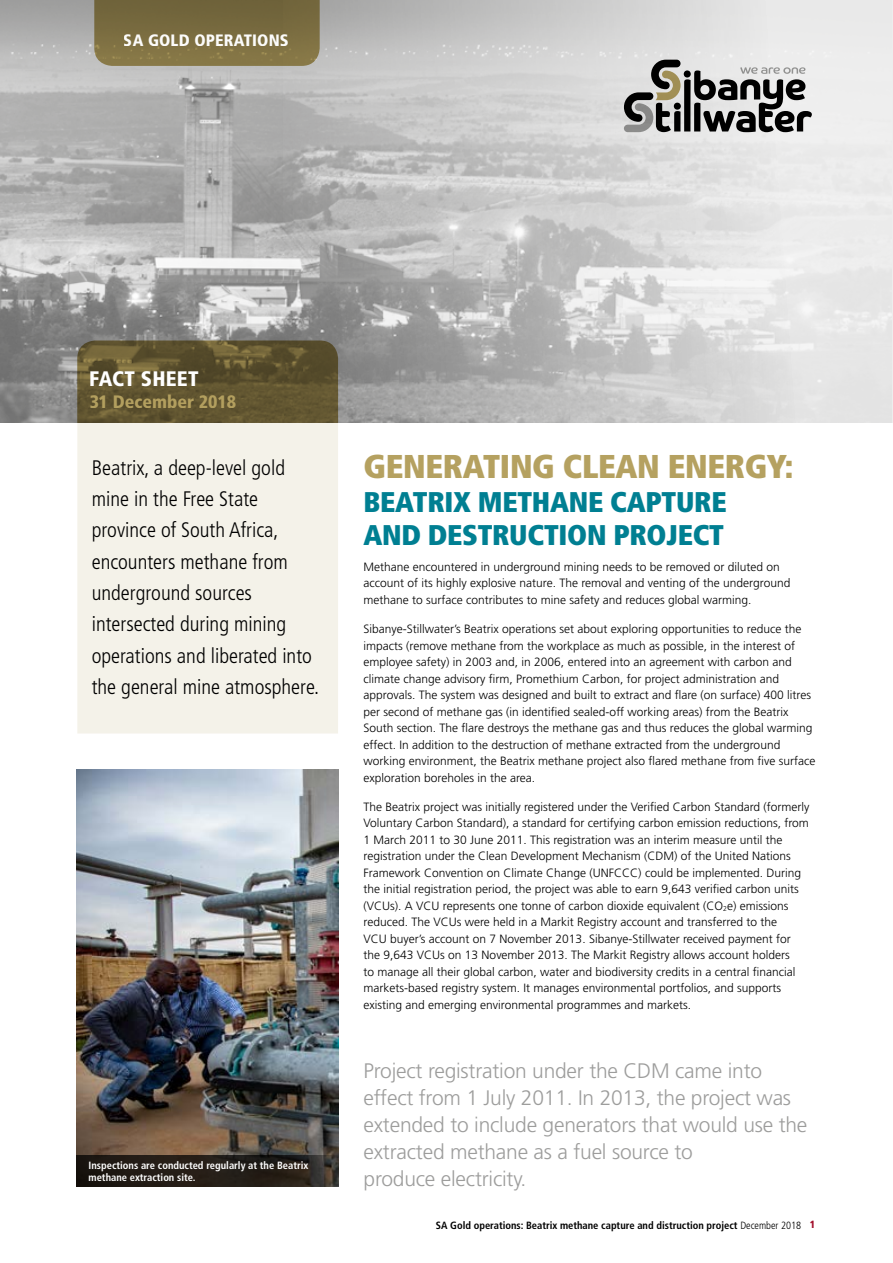
<style>
.page{position:relative;width:893px;height:1263px;background:#fff}
.page>*{position:absolute;margin:0;border:0;box-sizing:border-box;transform-origin:0 0}
.Heading_1{font:900 condensed 33px "Frutiger";letter-spacing:-.01em;color:#b5a160}
.Heading_1-2{font:900 condensed 28.5px/33.5px "Frutiger";letter-spacing:-.01em;color:#007f92}
.Body_copy{font:300 condensed 21px/31.3px "Frutiger";color:#000}
.Body_copy-2{font:300 21px/27px "Frutiger";letter-spacing:-.01em;color:#9d9d9c}
.Main_heading{font:900 condensed 21px "Frutiger";letter-spacing:.01em;color:#fff}
.t1{font:900 condensed 18px "Frutiger";color:#b5a160}
.t2{font:900 condensed 16.5px "Frutiger";letter-spacing:.01em;color:#fff}
.Body_copy-3{font:300 12px/16.5px "Frutiger";color:#000}
.Heading_1-3{font:700 condensed 10.5px "Frutiger";color:#000}
.Image_captions{font:700 condensed 10.5px/12px "Frutiger";color:#fff}
.Heading_1-4{font:900 condensed 10.5px "Frutiger";color:#a20f2b}
.s1{font-weight:300}
</style>
<div class="page">
<img style="left:0;top:0;width:283px;height:423px">
<div style="left:77px;top:423px;width:261px;height:310px;background:#f4f2e9"></div>
<svg style="left:283px;top:0;width:610px;height:423px;background:#cdcdcd"></svg>
<svg style="left:624px;top:60px;width:188px;height:72px;background:#8f8f8d"></svg>
<svg style="left:94px;top:0;width:226px;height:66px;background:#7b6e42"></svg>
<svg style="left:77px;top:341px;width:261px;height:82px;background:#605430"></svg>
<img style="left:77px;top:770px;width:261px;height:385px">
<svg style="left:77px;top:1155px;width:261px;height:31px;background:#241e18"></svg>
<h3 class="t2" style="left:124px;top:30px;width:167px">SA GOLD OPERATIONS</h3>
<p class="Main_heading" style="left:89px;top:366px;width:111px">FACT SHEET</p>
<h3 class="t1" style="left:89px;top:390px;width:148px">31 December 2018</h3>
<p class="Body_copy" style="left:92px;top:452px;width:229px">Beatrix, a deep-level gold mine in the Free State province of South Africa, encounters methane from underground sources intersected during mining operations and liberated into the general mine atmosphere.</p>
<p class="Image_captions" style="left:89px;top:1159px;width:221px">Inspections are conducted regularly at the Beatrix methane extraction site.</p>
<p class="Heading_1" style="left:364px;top:446px;width:431px">GENERATING CLEAN ENERGY:</p>
<p class="Heading_1-2" style="left:364px;top:485px;width:365px">BEATRIX METHANE CAPTURE<br>AND DESTRUCTION PROJECT</p>
<p class="Body_copy-3" style="left:364px;top:558px;width:428px">Methane encountered in underground mining needs to be removed or diluted on account of its highly explosive nature. The removal and venting of the underground methane to surface contributes to mine safety and reduces global warming.</p>
<p class="Body_copy-3" style="left:364px;top:621px;width:453px">Sibanye-Stillwater’s Beatrix operations set about exploring opportunities to reduce the impacts (remove methane from the workplace as much as possible, in the interest of employee safety) in 2003 and, in 2006, entered into an agreement with carbon and climate change advisory firm, Promethium Carbon, for project administration and approvals. The system was designed and built to extract and flare (on surface) 400 litres per second of methane gas (in identified sealed-off working areas) from the Beatrix South section. The flare destroys the methane gas and thus reduces the global warming effect. In addition to the destruction of methane extracted from the underground working environment, the Beatrix methane project also flared methane from five surface exploration boreholes in the area.</p>
<p class="Body_copy-3" style="left:364px;top:798px;width:447px">The Beatrix project was initially registered under the Verified Carbon Standard (formerly Voluntary Carbon Standard), a standard for certifying carbon emission reductions, from 1 March 2011 to 30 June 2011. This registration was an interim measure until the registration under the Clean Development Mechanism (CDM) of the United Nations Framework Convention on Climate Change (UNFCCC) could be implemented. During the initial registration period, the project was able to earn 9,643 verified carbon units (VCUs). A VCU represents one tonne of carbon dioxide equivalent (CO<sub>2</sub>e) emissions reduced. The VCUs were held in a Markit Registry account and transferred to the<br>VCU buyer’s account on 7 November 2013. Sibanye-Stillwater received payment for the 9,643 VCUs on 13 November 2013. The Markit Registry allows account holders<br>to manage all their global carbon, water and biodiversity credits in a central financial markets-based registry system. It manages environmental portfolios, and supports existing and emerging environmental programmes and markets.</p>
<p class="Body_copy-2" style="left:364px;top:1057px;width:445px">Project registration under the CDM came into effect from 1 July 2011. In 2013, the project was extended to include generators that would use the extracted methane as a fuel source to<br>produce electricity.</p>
<p class="Heading_1-3" style="left:436px;top:1219px;width:367px">SA Gold operations: Beatrix methane capture and distruction project <span class="s1">December 2018</span></p>
<p class="Heading_1-4" style="left:810px;top:1218px;width:7px">1</p>
</div>
